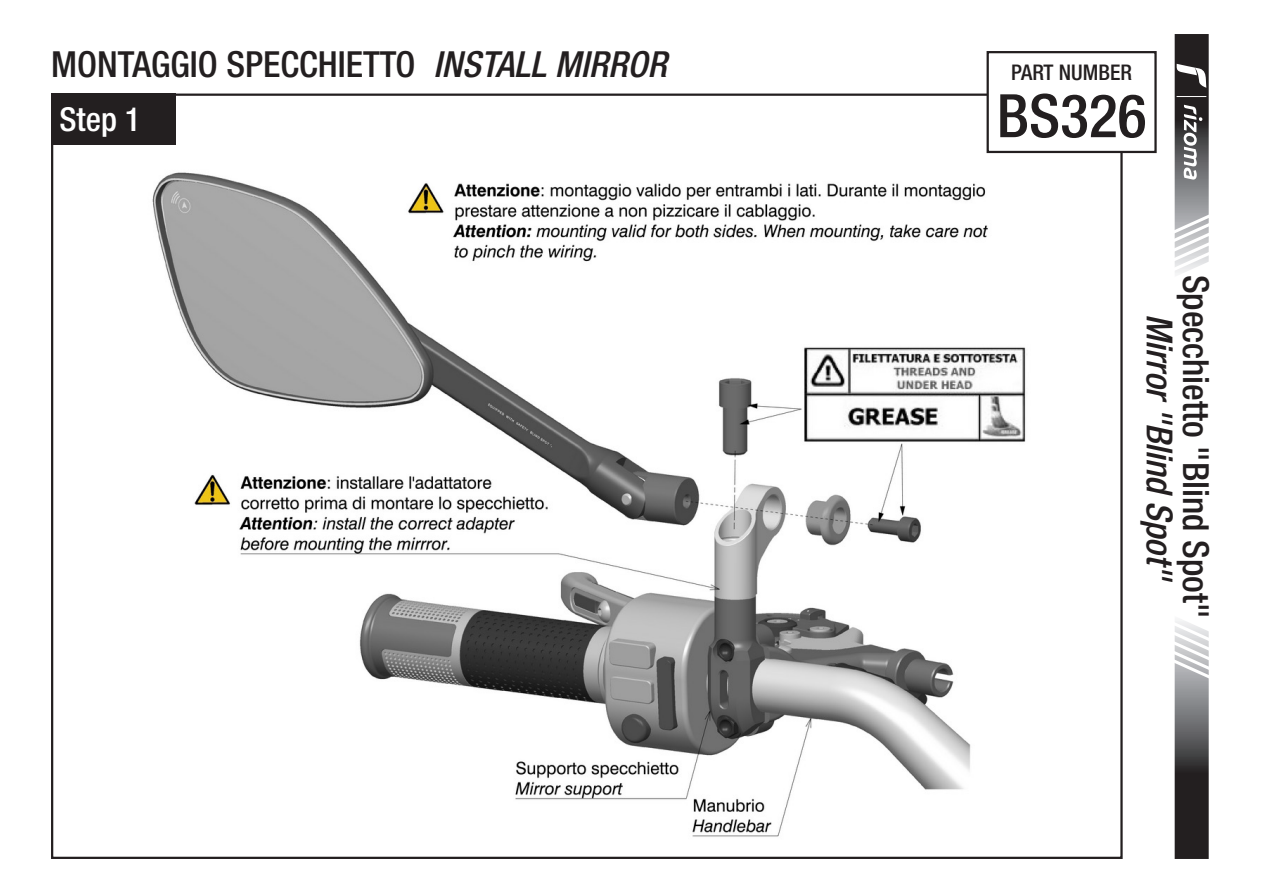
<style>
.page{position:relative;width:1263px;height:893px;background:#fff}
.page>*{position:absolute;margin:0;border:0;box-sizing:border-box;transform-origin:0 0}
.t1{font:500 condensed 60px "Helvetica Neue LT Std";color:#231f20}
.t2{font:500 condensed 36px "Helvetica Neue LT Std";color:#231f20}
.t3{font:italic 500 condensed 36px "Helvetica Neue LT Std";color:#231f20}
.t4{font:500 condensed 33px "Helvetica Neue LT Std";color:#fff}
.t5{font:500 condensed 21.6px "Helvetica Neue LT Std";color:#231f20}
.s1{font-style:italic}
</style>
<div class="page">
<img style="left:152px;top:103px;width:896px;height:734px">
<div style="left:51px;top:94px;width:124px;height:51px;background:#231f20"></div>
<svg style="left:1174px;top:620px;width:35px;height:239px"></svg>
<svg style="left:1174px;top:34px;width:35px;height:240px"></svg>
<div style="left:988px;top:52px;width:167px;height:100px;background:#fff"></div>
<div style="left:986px;top:51px;width:171px;height:102px;border:2px solid #231f20"></div>
<p class="t2" style="left:51px;top:42px;width:617px">MONTAGGIO SPECCHIETTO <span class="s1">INSTALL MIRROR</span></p>
<p class="t4" style="left:60px;top:99px;width:83px">Step 1</p>
<p class="t5" style="left:1011px;top:59px;width:122px">PART NUMBER</p>
<h1 class="t1" style="left:997px;top:80px;width:151px">BS326</h1>
<p class="t2" style="left:1217px;top:275px;width:345px;rotate:90deg">Specchietto "Blind Spot"</p>
<p class="t3" style="left:1181px;top:314px;width:269px;rotate:90deg">Mirror "Blind Spot"</p>
</div>
